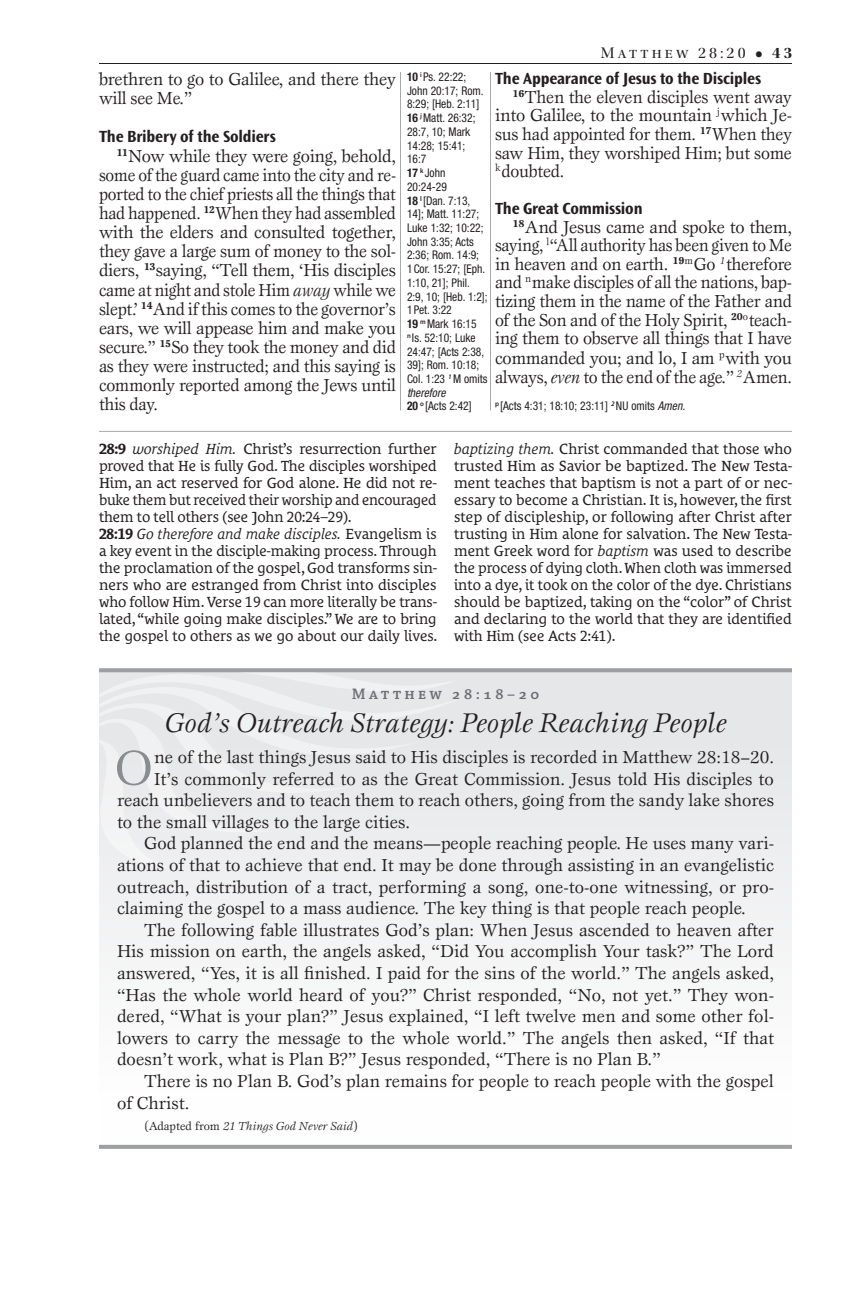
<style>
.page{position:relative;width:864px;height:1296px;background:#fff}
.page>*{position:absolute;margin:0;border:0;box-sizing:border-box;transform-origin:0 0}
.EB_Article_Text_Firs{font:50.4px "Esprit Std";color:#8a8c8f}
.EB_Article_Title{font:italic 28px "Esprit Std";color:#231f20}
.EB_Article_Text{font:18px/21.6px "Esprit Std";color:#231f20;text-align:justify}
.Body{font:18px/19.2px "Esprit Std";letter-spacing:-.02em;color:#231f20;text-align:justify}
.EB_Article_Text_Firs-2{font:18px "Esprit Std";color:#231f20}
.Body-2{font:18px/18.6px "Esprit Std";letter-spacing:-.02em;color:#231f20;text-align:justify;scale:.96 1}
.Subhead{font:700 16.8px "Ocean Sans Std";letter-spacing:-.015em;color:#231f20;scale:.96 1}
.t1{font:16px "Utopia Std Disp";letter-spacing:.2em;color:#231f20}
.EB_Article_Subtitle{font:600 16px "Chaparral Pro";letter-spacing:.2em;color:#6c6d70}
.EB_Notes{font:15px/17px "Le Monde Courrier Std";letter-spacing:-.005em;color:#231f20;text-align:justify}
.CR_Ref{font:condensed 12px/13.8px "Helvetica Neue LT Std";color:#231f20;scale:.96 1}
.EB_Article_Reference{font:italic 12px "Esprit Std";color:#231f20}
.s1{font-family:"Utopia Std Bold Capt"}
.s2{font-family:"Utopia Std Bold Disp"}
.s3{font-style:italic}
.s4{font-weight:700}
.s5{font-style:normal}
</style>
<div class="page">
<div style="left:99px;top:668px;width:693px;height:481px;background:linear-gradient(to right,#f9f9fa,#f0f0f2)"></div>
<svg style="left:99px;top:1145px;width:693px;height:4px;background:#a0a2a5"></svg>
<svg style="left:465px;top:668px;width:327px;height:4px"></svg>
<div style="left:99px;top:668px;width:366px;height:200px;background:#eaebed"></div>
<hr style="left:99px;top:63px;width:693px;height:1px;background:#231f20">
<hr style="left:99px;top:431px;width:693px;height:1px;background:#a8a9ad">
<hr style="left:490px;top:72px;width:1px;height:338px;background:#a8a9ad">
<hr style="left:400px;top:72px;width:1px;height:338px;background:#a8a9ad">
<p class="t1" style="left:601px;top:44px;width:193px">Matthew 28:20 <span class="s1">•</span> <span class="s2">43</span></p>
<p class="Subhead" style="left:495px;top:69px;width:279px">The Appearance of Jesus to the Disciples</p>
<p class="Body-2" style="left:495px;top:87px;width:311px;text-indent:18px"><sup>16</sup>Then the eleven disciples went away into Galilee, to the mountain <sup>j</sup>which Je&shy;sus had appointed for them. <sup>17</sup>When they saw Him, they worshiped Him; but some <sup>k</sup>doubted.</p>
<p class="Subhead" style="left:495px;top:199px;width:155px">The Great Commission</p>
<p class="Body" style="left:495px;top:217px;width:299px;text-indent:18px"><sup>18</sup>And Jesus came and spoke to them, saying, <sup>l</sup>“All authority has been given to Me in heaven and on earth. <sup>19</sup><sup>m</sup>Go <sup>1</sup>therefore and <sup>n</sup>make disciples of all the nations, bap&shy;tizing them in the name of the Father and of the Son and of the Holy Spirit, <sup>20</sup><sup>o</sup>teach&shy;ing them to observe all things that I have commanded you; and lo, I am <sup>p</sup>with you always, <span class="s3">even</span> to the end of the age.” <sup>2</sup>Amen.</p>
<p class="Body" style="left:99px;top:69px;width:298px">brethren to go to Galilee, and there they will see Me.”</p>
<p class="Subhead" style="left:99px;top:128px;width:186px">The Bribery of the Soldiers</p>
<p class="Body" style="left:99px;top:146px;width:299px;text-indent:18px"><sup>11</sup>Now while they were going, behold, some of the guard came into the city and re&shy;ported to the chief priests all the things that had happened. <sup>12</sup>When they had assembled with the elders and consulted together, they gave a large sum of money to the sol&shy;diers, <sup>13</sup>saying, “Tell them, ‘His disciples came at night and stole Him <span class="s3">away</span> while we slept.’ <sup>14</sup>And if this comes to the governor’s ears, we will appease him and make you secure.” <sup>15</sup>So they took the money and did as they were instructed; and this saying is commonly reported among the Jews until this day.</p>
<p class="CR_Ref" style="left:407px;top:70px;width:81px"><span class="s4">10</span> <sup>i</sup> Ps. 22:22;<br>John 20:17; Rom.<br>8:29; [Heb. 2:11]</p>
<p class="CR_Ref" style="left:407px;top:111px;width:73px"><span class="s4">16</span> <sup>j</sup> Matt. 26:32;<br>28:7, 10; Mark<br>14:28; 15:41;<br>16:7</p>
<p class="CR_Ref" style="left:407px;top:166px;width:43px"><span class="s4">17</span> <sup>k</sup> John<br>20:24-29</p>
<p class="CR_Ref" style="left:407px;top:193px;width:85px"><span class="s4">18</span> <sup>l</sup> [Dan. 7:13,<br>14]; Matt. 11:27;<br>Luke 1:32; 10:22;<br>John 3:35; Acts<br>2:36; Rom. 14:9;<br>1Cor. 15:27; [Eph.<br>1:10, 21]; Phil.<br>2:9, 10; [Heb. 1:2];<br>1Pet. 3:22</p>
<p class="CR_Ref" style="left:407px;top:317px;width:85px"><span class="s4">19</span> <sup>m</sup> Mark 16:15<br><sup>n</sup> Is. 52:10; Luke<br>24:47; [Acts 2:38,<br>39]; Rom. 10:18;<br>Col. 1:23 <sup>1</sup> M omits <span class="s3">therefore</span></p>
<p class="CR_Ref" style="left:407px;top:399px;width:69px"><span class="s4">20</span> <sup>o</sup> [Acts 2:42]</p>
<p class="EB_Notes" style="left:99px;top:440px;width:339px"><span class="s4">28:9</span> <span class="s3">worshiped Him.</span> Christ’s resurrection further proved that He is fully God. The disciples worshiped Him, an act reserved for God alone. He did not re&shy;buke them but received their worship and encouraged them to tell others (see John 20:24–29).</p>
<p class="EB_Notes" style="left:99px;top:525px;width:340px"><span class="s4">28:19</span> <span class="s3">Go therefore and make disciples.</span> Evangelism is a key event in the disciple-making process. Through the proclamation of the gospel, God transforms sin&shy;ners who are estranged from Christ into disciples who follow Him. Verse 19 can more literally be trans&shy;lated, “while going make disciples.” We are to bring the gospel to others as we go about our daily lives.</p>
<p class="CR_Ref" style="left:495px;top:399px;width:200px"><sup>p</sup> [Acts 4:31; 18:10; 23:11] <sup>2</sup> NU omits <span class="s3">Amen.</span></p>
<p class="EB_Notes" style="left:454px;top:440px;width:339px"><span class="s3">baptizing them.</span> Christ commanded that those who trusted Him as Savior be baptized. The New Testa&shy;ment teaches that baptism is not a part of or nec&shy;essary to become a Christian. It is, however, the first step of discipleship, or following after Christ after trusting in Him alone for salvation. The New Testa&shy;ment Greek word for <span class="s3">baptism</span> was used to describe the process of dying cloth. When cloth was immersed into a dye, it took on the color of the dye. Christians should be baptized, taking on the “color” of Christ and declaring to the world that they are identified with Him (see Acts 2:41).</p>
<p class="EB_Article_Subtitle" style="left:352px;top:685px;width:189px">Matthew 28:18–20</p>
<p class="EB_Article_Title" style="left:164px;top:707px;width:564px">God’s Outreach Strategy: People Reaching People</p>
<p class="EB_Article_Text_Firs" style="left:115px;top:737px;width:40px">O</p>
<p class="EB_Article_Text_Firs-2" style="left:154px;top:746px;width:621px">ne of the last things Jesus said to His disciples is recorded in Matthew 28:18–20.</p>
<p class="EB_Article_Text_Firs-2" style="left:154px;top:768px;width:621px">It’s commonly referred to as the Great Commission. Jesus told His disciples to</p>
<p class="EB_Article_Text_Firs-2" style="left:117px;top:789px;width:659px">reach unbelievers and to teach them to reach others, going from the sandy lake shores</p>
<p class="EB_Article_Text_Firs-2" style="left:117px;top:811px;width:295px">to the small villages to the large cities.</p>
<p class="EB_Article_Text" style="left:117px;top:832px;width:659px;text-indent:27px">God planned the end and the means—people reaching people. He uses many vari&shy;ations of that to achieve that end. It may be done through assisting in an evangelistic outreach, distribution of a tract, performing a song, one-to-one witnessing, or pro&shy;claiming the gospel to a mass audience. The key thing is that people reach people.</p>
<p class="EB_Article_Text" style="left:117px;top:919px;width:659px;text-indent:27px">The following fable illustrates God’s plan: When Jesus ascended to heaven after His mission on earth, the angels asked, “Did You accomplish Your task?” The Lord answered, “Yes, it is all finished. I paid for the sins of the world.” The angels asked, “Has the whole world heard of you?” Christ responded, “No, not yet.” They won&shy;dered, “What is your plan?” Jesus explained, “I left twelve men and some other fol&shy;lowers to carry the message to the whole world.” The angels then asked, “If that doesn’t work, what is Plan B?” Jesus responded, “There is no Plan B.”</p>
<p class="EB_Article_Text" style="left:117px;top:1070px;width:658px;text-indent:27px">There is no Plan B. God’s plan remains for people to reach people with the gospel of Christ.</p>
<p class="EB_Article_Reference" style="left:144px;top:1119px;width:216px"><span class="s5">(Adapted from</span> 21 Things God Never Said<span class="s5">)</span></p>
</div>
